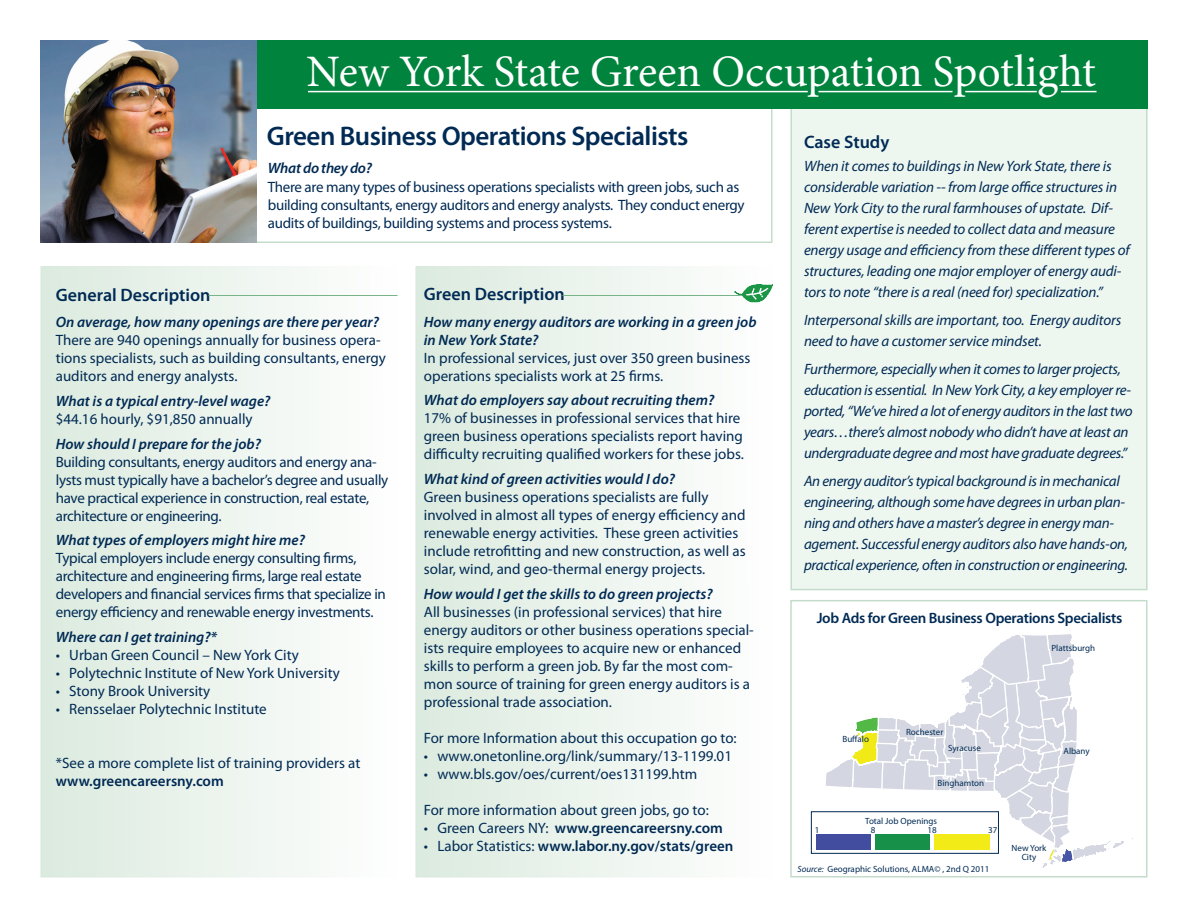
<style>
.page{position:relative;width:1188px;height:918px;background:#fff}
.page>*{position:absolute;margin:0;border:0;box-sizing:border-box;transform-origin:0 0}
.t1{font:45px "Minion Pro";color:#fff}
.t2{font:600 27px "Myriad Pro";letter-spacing:-.02em;color:#002a54}
.t3{font:600 18px "Myriad Pro";color:#002a54}
.t4{font:15px/18px "Myriad Pro";color:#002a54}
.t5{font:italic 15px/21px "Myriad Pro";letter-spacing:-.02em;color:#002a54}
.t6{font:15px/18px "Myriad Pro";letter-spacing:-.02em;color:#002a54}
.t7{font:italic 600 15px/18px "Myriad Pro";color:#002a54}
.t8{font:600 15px "Myriad Pro";letter-spacing:-.01em;color:#002a54}
.t9{font:italic 600 15px "Myriad Pro";letter-spacing:-.02em;color:#002a54}
.t10{font:9px/9px "Myriad Pro";color:#002a54;text-align:center}
.s1{font-weight:400}
.s2{font-style:italic}
</style>
<div class="page">
<div style="left:790px;top:101px;width:358px;height:489px;background:#eef6f0;border:2px solid #c4ddcb"></div>
<div style="left:416px;top:266px;width:356px;height:612px;background:linear-gradient(to right,#dcebdf,#fefefe);border:2px solid #dae9dd"></div>
<div style="left:40px;top:266px;width:358px;height:612px;background:linear-gradient(to right,#dbeade,#fefefe);border:2px solid #dae9dd"></div>
<div style="left:256px;top:40px;width:892px;height:69px;background:#00843d"></div>
<hr style="left:308px;top:91px;width:500px;height:1px;background:#fff">
<hr style="left:818px;top:91px;width:134px;height:1px;background:#fff">
<hr style="left:965px;top:91px;width:72px;height:1px;background:#fff">
<hr style="left:1061px;top:91px;width:36px;height:1px;background:#fff">
<img style="left:40px;top:40px;width:216px;height:202px">
<hr style="left:208px;top:295px;width:190px;height:1px;background:#77b48a">
<hr style="left:562px;top:295px;width:201px;height:1px;background:#77b48a">
<img style="left:734px;top:285px;width:39px;height:17px">
<div style="left:790px;top:600px;width:358px;height:278px;border:2px solid #c4ddcb"></div>
<svg style="left:820px;top:634px;width:313px;height:234px"></svg>
<div style="left:816px;top:835px;width:54px;height:15px;background:#434da0"></div>
<div style="left:875px;top:835px;width:55px;height:15px;background:#179049"></div>
<div style="left:935px;top:835px;width:55px;height:15px;background:#f2eb17"></div>
<div style="left:811px;top:812px;width:188px;height:42px;border:1px solid #002a54"></div>
<h1 class="t1" style="left:306px;top:42px;width:791px">New York State Green Occupation Spotlight</h1>
<h2 class="t2" style="left:267px;top:119px;width:423px">Green Business Operations Specialists</h2>
<p class="t9" style="left:268px;top:158px;width:106px">What do they do?</p>
<p class="t6" style="left:268px;top:178px;width:478px">There are many types of business operations specialists with green jobs, such as building consultants, energy auditors and energy analysts. They conduct energy audits of buildings, building systems and process systems.</p>
<p class="t3" style="left:56px;top:283px;width:156px">General Description</p>
<p class="t7" style="left:56px;top:313px;width:325px">On average, how many openings are there per year?</p>
<p class="t4" style="left:56px;top:331px;width:332px">There are 940 openings annually for business opera&shy;tions specialists, such as building consultants, energy auditors and energy analysts.</p>
<p class="t7" style="left:56px;top:391px;width:216px">What is a typical entry-level wage?</p>
<p class="t4" style="left:56px;top:409px;width:198px">$44.16 hourly, $91,850 annually</p>
<p class="t7" style="left:56px;top:434px;width:207px">How should I prepare for the job?</p>
<p class="t6" style="left:56px;top:452px;width:334px">Building consultants, energy auditors and energy ana&shy;lysts must typically have a bachelor’s degree and usually have practical experience in construction, real estate, architecture or engineering.</p>
<p class="t7" style="left:56px;top:531px;width:251px">What types of employers might hire me?</p>
<p class="t6" style="left:56px;top:549px;width:332px">Typical employers include energy consulting firms, architecture and engineering firms, large real estate developers and financial services firms that specialize in energy efficiency and renewable energy investments.</p>
<p class="t7" style="left:56px;top:628px;width:163px">Where can I get training?*</p>
<p class="t4" style="left:56px;top:646px;width:245px">• Urban Green Council – New York City</p>
<p class="t4" style="left:56px;top:664px;width:286px">• Polytechnic Institute of New York University</p>
<p class="t4" style="left:56px;top:682px;width:156px">• Stony Brook University</p>
<p class="t4" style="left:56px;top:700px;width:212px">• Rensselaer Polytechnic Institute</p>
<p class="t4" style="left:56px;top:754px;width:306px">*See a more complete list of training providers at</p>
<p class="t8" style="left:56px;top:771px;width:170px">www.greencareersny.com</p>
<p class="t3" style="left:424px;top:283px;width:142px">Green Description</p>
<p class="t7" style="left:424px;top:312px;width:334px">How many energy auditors are working in a green job in New York State?</p>
<p class="t4" style="left:424px;top:348px;width:328px">In professional services, just over 350 green business operations specialists work at 25 firms.</p>
<p class="t7" style="left:424px;top:391px;width:292px">What do employers say about recruiting them?</p>
<p class="t4" style="left:424px;top:409px;width:321px">17% of businesses in professional services that hire green business operations specialists report having difficulty recruiting qualified workers for these jobs.</p>
<p class="t7" style="left:424px;top:470px;width:253px">What kind of green activities would I do?</p>
<p class="t4" style="left:424px;top:488px;width:323px">Green business operations specialists are fully involved in almost all types of energy efficiency and renewable energy activities. These green activities include retrofitting and new construction, as well as solar, wind, and geo-thermal energy projects.</p>
<p class="t7" style="left:424px;top:584px;width:290px">How would I get the skills to do green projects?</p>
<p class="t4" style="left:424px;top:603px;width:332px">All businesses (in professional services) that hire energy auditors or other business operations special&shy;ists require employees to acquire new or enhanced skills to perform a green job. By far the most com&shy;mon source of training for green energy auditors is a professional trade association.</p>
<p class="t4" style="left:424px;top:729px;width:314px">For more Information about this occupation go to:</p>
<p class="t4" style="left:424px;top:747px;width:310px">• www.onetonline.org/link/summary/13-1199.01</p>
<p class="t4" style="left:424px;top:765px;width:275px">• www.bls.gov/oes/current/oes131199.htm</p>
<p class="t4" style="left:424px;top:801px;width:286px">For more information about green jobs, go to:</p>
<p class="t8" style="left:424px;top:818px;width:300px"><span class="s1">• Green Careers NY:</span> www.greencareersny.com</p>
<p class="t8" style="left:424px;top:836px;width:311px"><span class="s1">• Labor Statistics:</span> www.labor.ny.gov/stats/green</p>
<p class="t3" style="left:804px;top:130px;width:87px">Case Study</p>
<p class="t5" style="left:804px;top:156px;width:327px">When it comes to buildings in New York State, there is considerable variation -- from large office structures in New York City to the rural farmhouses of upstate. Dif&shy;ferent expertise is needed to collect data and measure energy usage and efficiency from these different types of structures, leading one major employer of energy audi&shy;tors to note “there is a real (need for) specialization.”</p>
<p class="t5" style="left:804px;top:309px;width:319px">Interpersonal skills are important, too. Energy auditors need to have a customer service mindset.</p>
<p class="t5" style="left:804px;top:358px;width:330px">Furthermore, especially when it comes to larger projects, education is essential. In New York City, a key employer re&shy;ported, “We’ve hired a lot of energy auditors in the last two years…there’s almost nobody who didn’t have at least an undergraduate degree and most have graduate degrees.”</p>
<p class="t5" style="left:804px;top:470px;width:326px">An energy auditor’s typical background is in mechanical engineering, although some have degrees in urban plan&shy;ning and others have a master’s degree in energy man&shy;agement. Successful energy auditors also have hands-on, practical experience, often in construction or engineering.</p>
<p class="t8" style="left:817px;top:609px;width:307px">Job Ads for Green Business Operations Specialists</p>
<p class="t10" style="left:1052px;top:643px;width:45px">Plattsburgh</p>
<p class="t10" style="left:842px;top:735px;width:28px">Buffalo</p>
<p class="t10" style="left:906px;top:727px;width:39px">Rochester</p>
<p class="t10" style="left:948px;top:743px;width:34px">Syracuse</p>
<p class="t10" style="left:938px;top:778px;width:48px">Binghamton</p>
<p class="t10" style="left:865px;top:816px;width:73px">Total Job Openings</p>
<p class="t10" style="left:797px;top:864px;width:193px"><span class="s2">Source:</span> Geographic Solutions, ALMA© , 2nd Q 2011</p>
<p class="t10" style="left:815px;top:826px;width:6px">1</p>
<p class="t10" style="left:871px;top:826px;width:6px">8</p>
<p class="t10" style="left:927px;top:825px;width:11px">18</p>
<p class="t10" style="left:988px;top:825px;width:11px">37</p>
<p class="t10" style="left:1012px;top:843px;width:36px">New York<br>City</p>
<p class="t10" style="left:1064px;top:747px;width:28px">Albany</p>
</div>
